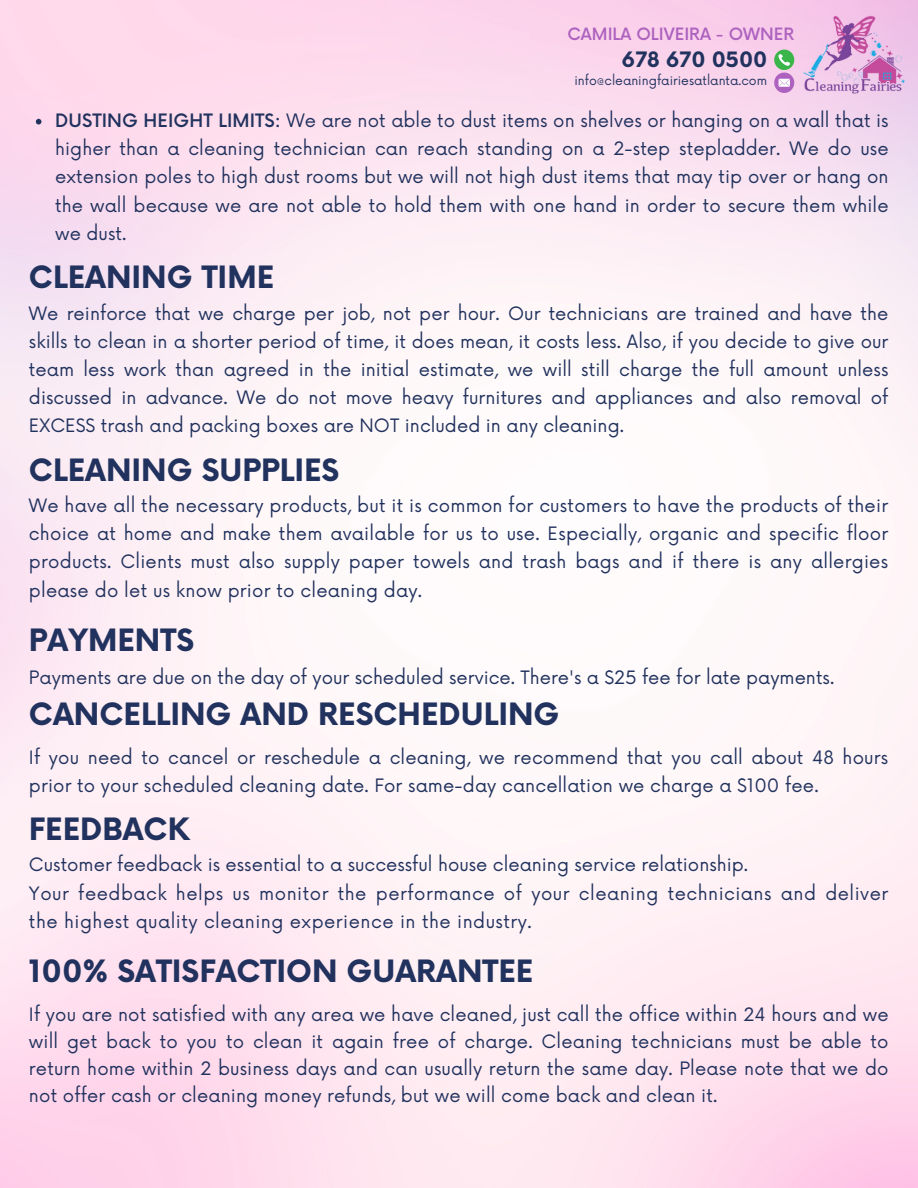
<style>
.page{position:relative;width:918px;height:1188px;background:#fff}
.page>*{position:absolute;margin:0;border:0;box-sizing:border-box;transform-origin:0 0}
.t1{font:700 30px "Now";color:#21325e}
.t2{font:700 20.7px "Now";color:#21325e}
.t3{font:18px/28.2px "Now";letter-spacing:.005em;color:#21325e;text-align:justify}
.t4{font:18px/28.2px "Now";letter-spacing:.025em;color:#21325e}
.t5{font:500 16.5px "Now";color:#ad62bf}
.t6{font:12.45px "Now";color:#21325e}
.s1{font-weight:500}
</style>
<div class="page">
<svg style="left:774px;top:50px;width:20px;height:43px"></svg>
<img style="left:794px;top:9px;width:121px;height:98px">
<svg style="left:36px;top:119px;width:5px;height:5px"></svg>
<p class="t5" style="left:568px;top:25px;width:228px">CAMILA OLIVEIRA - OWNER</p>
<p class="t2" style="left:622px;top:48px;width:147px">678 670 0500</p>
<p class="t6" style="left:574px;top:73px;width:194px">info@cleaningfairiesatlanta.com</p>
<p class="t3" style="left:55px;top:108px;width:835px"><span class="s1">DUSTING HEIGHT LIMITS:</span> We are not able to dust items on shelves or hanging on a wall that is higher than a cleaning technician can reach standing on a 2-step stepladder. We do use extension poles to high dust rooms but we will not high dust items that may tip over or hang on the wall because we are not able to hold them with one hand in order to secure them while we dust.</p>
<p class="t1" style="left:29px;top:261px;width:247px">CLEANING TIME</p>
<p class="t3" style="left:29px;top:300px;width:861px">We reinforce that we charge per job, not per hour. Our technicians are trained and have the skills to clean in a shorter period of time, it does mean, it costs less. Also, if you decide to give our team less work than agreed in the initial estimate, we will still charge the full amount unless discussed in advance. We do not move heavy furnitures and appliances and also removal of EXCESS trash and packing boxes are NOT included in any cleaning.</p>
<p class="t1" style="left:29px;top:454px;width:312px">CLEANING SUPPLIES</p>
<p class="t3" style="left:29px;top:493px;width:861px">We have all the necessary products, but it is common for customers to have the products of their choice at home and make them available for us to use. Especially, organic and specific floor products. Clients must also supply paper towels and trash bags and if there is any allergies please do let us know prior to cleaning day.</p>
<p class="t1" style="left:29px;top:624px;width:167px">PAYMENTS</p>
<p class="t3" style="left:29px;top:664px;width:807px">Payments are due on the day of your scheduled service. There's a $25 fee for late payments.</p>
<p class="t1" style="left:29px;top:698px;width:532px">CANCELLING AND RESCHEDULING</p>
<p class="t3" style="left:29px;top:745px;width:861px">If you need to cancel or reschedule a cleaning, we recommend that you call about 48 hours prior to your scheduled cleaning date. For same-day cancellation we charge a $100 fee.</p>
<p class="t1" style="left:29px;top:813px;width:162px">FEEDBACK</p>
<p class="t3" style="left:29px;top:852px;width:721px">Customer feedback is essential to a successful house cleaning service relationship.</p>
<p class="t4" style="left:29px;top:880px;width:861px">Your feedback helps us monitor the performance of your cleaning technicians and deliver the highest quality cleaning experience in the industry.</p>
<p class="t1" style="left:29px;top:955px;width:506px">100% SATISFACTION GUARANTEE</p>
<p class="t3" style="left:29px;top:1002px;width:861px;line-height:27px">If you are not satisfied with any area we have cleaned, just call the office within 24 hours and we will get back to you to clean it again free of charge. Cleaning technicians must be able to return home within 2 business days and can usually return the same day. Please note that we do not offer cash or cleaning money refunds, but we will come back and clean it.</p>
</div>
